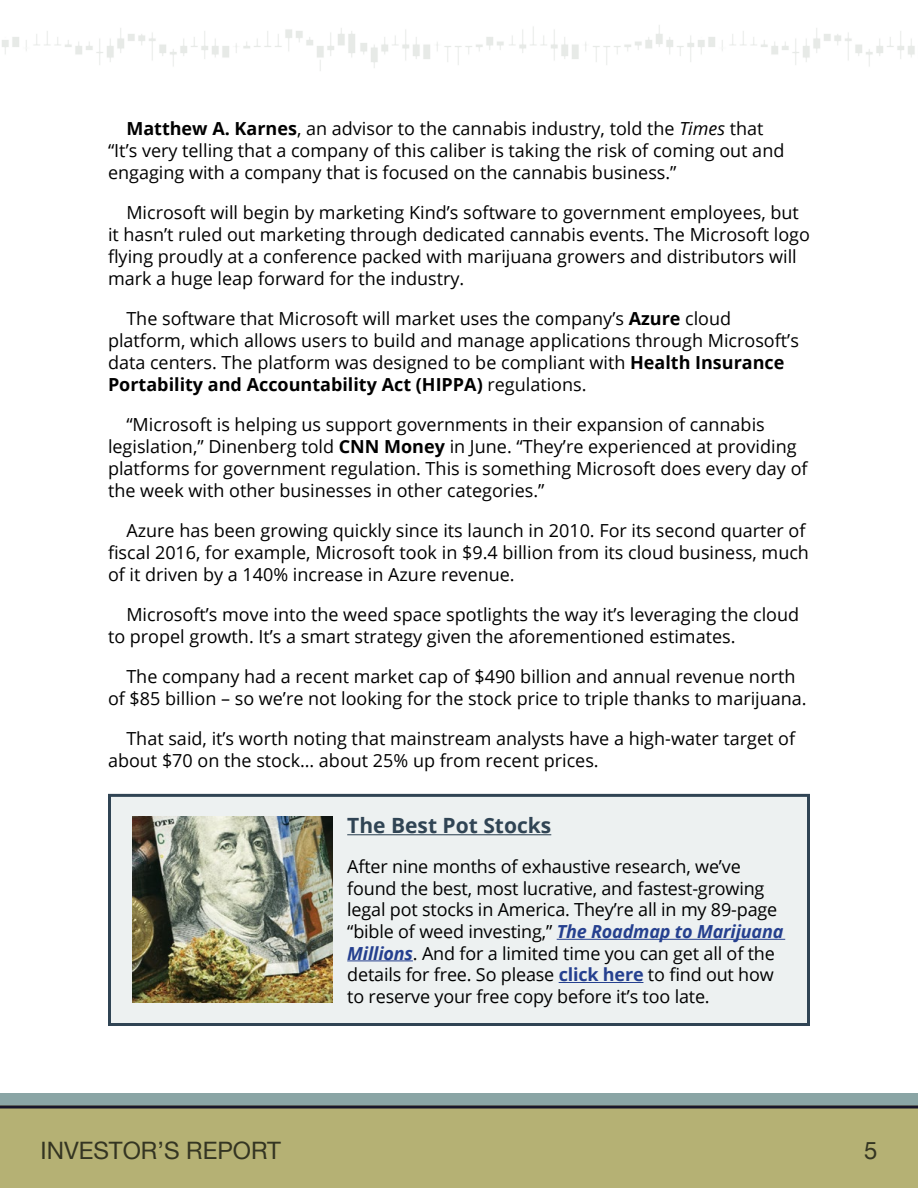
<style>
.page{position:relative;width:918px;height:1188px;background:#fff}
.page>*{position:absolute;margin:0;border:0;box-sizing:border-box;transform-origin:0 0}
.t1{font:24px "Helvetica Neue";color:#343522}
.t2{font:700 21px "Open Sans";color:#304454}
.t3{font:18px/21.9px "Open Sans";color:#000}
.s1{font-weight:700}
.s2{font-style:italic}
.s3{font-weight:700;font-style:italic;color:#25408f}
.s4{font-weight:700;color:#25408f}
</style>
<div class="page">
<img style="left:2px;top:25px;width:913px;height:46px">
<div style="left:0;top:1094px;width:918px;height:13px;background:#8aa5a5"></div>
<div style="left:0;top:1106px;width:918px;height:82px;background:#b5b174"></div>
<hr style="left:0;top:1106px;width:918px;height:2px;background:#18162b">
<div style="left:110px;top:795px;width:698px;height:229px;background:#edf1f1"></div>
<hr style="left:347px;top:834px;width:204px;height:1px;background:#304454">
<hr style="left:557px;top:939px;width:228px;height:1px;background:#25408f">
<hr style="left:347px;top:960px;width:66px;height:1px;background:#25408f">
<hr style="left:559px;top:982px;width:84px;height:1px;background:#25408f">
<div style="left:108px;top:794px;width:702px;height:232px;border:3px solid #304454"></div>
<img style="left:133px;top:816px;width:200px;height:186px">
<p class="t3" style="left:108px;top:117px;width:678px;text-indent:18px"><span class="s1">Matthew A. Karnes</span>, an advisor to the cannabis industry, told the <span class="s2">Times</span> that “It’s very telling that a company of this caliber is taking the risk of coming out and engaging with a company that is focused on the cannabis business.”</p>
<p class="t3" style="left:108px;top:201px;width:704px;text-indent:18px">Microsoft will begin by marketing Kind’s software to government employees, but it hasn’t ruled out marketing through dedicated cannabis events. The Microsoft logo flying proudly at a conference packed with marijuana growers and distributors will mark a huge leap forward for the industry.</p>
<p class="t3" style="left:108px;top:307px;width:692px;text-indent:18px">The software that Microsoft will market uses the company’s <span class="s1">Azure</span> cloud platform, which allows users to build and manage applications through Microsoft’s data centers. The platform was designed to be compliant with <span class="s1">Health Insurance Portability and Accountability Act (HIPPA)</span> regulations.</p>
<p class="t3" style="left:108px;top:413px;width:701px;text-indent:18px">“Microsoft is helping us support governments in their expansion of cannabis legislation,” Dinenberg told <span class="s1">CNN Money</span> in June. “They’re experienced at providing platforms for government regulation. This is something Microsoft does every day of the week with other businesses in other categories.”</p>
<p class="t3" style="left:108px;top:519px;width:703px;text-indent:18px">Azure has been growing quickly since its launch in 2010. For its second quarter of fiscal 2016, for example, Microsoft took in $9.4 billion from its cloud business, much of it driven by a 140% increase in Azure revenue.</p>
<p class="t3" style="left:108px;top:603px;width:693px;text-indent:18px">Microsoft’s move into the weed space spotlights the way it’s leveraging the cloud to propel growth. It’s a smart strategy given the aforementioned estimates.</p>
<p class="t3" style="left:108px;top:665px;width:700px;text-align:center">The company had a recent market cap of $490 billion and annual revenue north<br>of $85 billion – so we’re not looking for the stock price to triple thanks to marijuana.</p>
<p class="t3" style="left:108px;top:727px;width:689px;text-indent:18px">That said, it’s worth noting that mainstream analysts have a high-water target of about $70 on the stock… about 25% up from recent prices.</p>
<p class="t2" style="left:347px;top:811px;width:206px">The Best Pot Stocks</p>
<p class="t3" style="left:347px;top:855px;width:438px">After nine months of exhaustive research, we’ve found the best, most lucrative, and fastest-growing legal pot stocks in America. They’re all in my 89-page “bible of weed investing,” <span class="s3">The Roadmap to Marijuana Millions</span>. And for a limited time you can get all of the details for free. So please <span class="s4">click here</span> to find out how to reserve your free copy before it’s too late.</p>
<h1 class="t1" style="left:40px;top:1136px;width:242px">INVESTOR’S REPORT</h1>
<h1 class="t1" style="left:864px;top:1136px;width:15px">5</h1>
</div>
